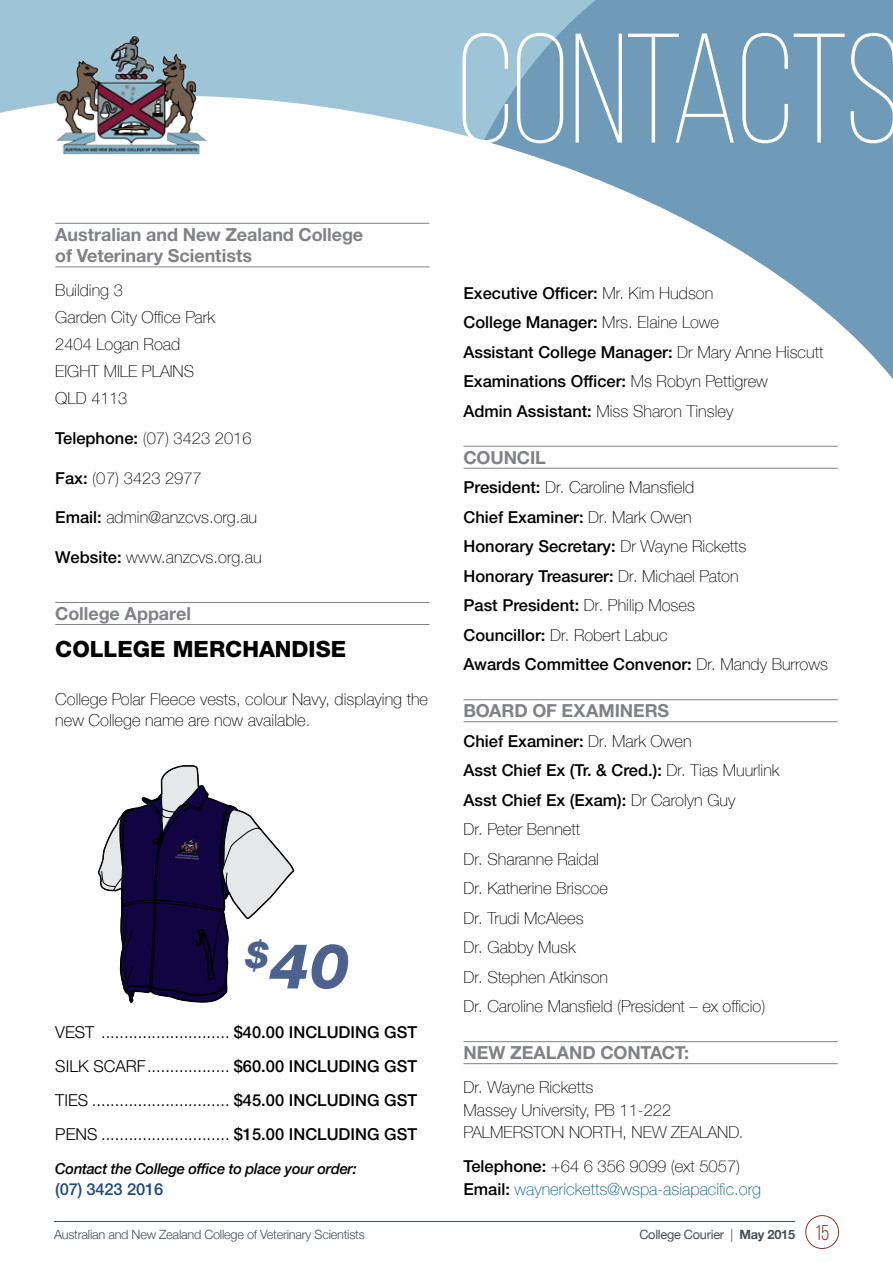
<style>
.page{position:relative;width:893px;height:1263px;background:#fff}
.page>*{position:absolute;margin:0;border:0;box-sizing:border-box;transform-origin:0 0}
.t1{font:300 155.55px "Bebas Neue";letter-spacing:-.02em;color:#fff}
.t2{font:italic 800 62.55px "Helvetica Neue";color:#4d618f}
.t3{font:800 22.5px "Helvetica Neue";color:#000}
.t4{font:700 18px/21.6px "Helvetica Neue LT Std";letter-spacing:-.005em;color:#808285}
.t5{font:100 16.5px/29.5px "Helvetica Neue";color:#000}
.t6{font:500 16.5px/29.5px "Helvetica Neue LT Std";color:#000}
.t7{font:300 16.5px/33.8px "Helvetica Neue LT Std";color:#000;text-align:justify}
.t8{font:100 16.5px/22.5px "Helvetica Neue";color:#005d87}
.t9{font:500 16.5px/29.5px "Helvetica Neue";color:#000}
.t10{font:500 16.5px "Helvetica Neue LT Std";letter-spacing:-.01em;color:#1f4a7d}
.t11{font:italic 500 15px "Helvetica Neue";letter-spacing:-.02em;color:#000}
.t12{font:300 12.75px "Helvetica Neue";letter-spacing:-.02em;color:#454f56}
.t13{font:12.75px "Helvetica Neue";letter-spacing:-.02em;color:#454f56}
.s1{font-family:"Helvetica Neue LT Std";font-weight:500}
.s2{font-weight:500}
.s3{font-family:"Helvetica Neue";font-weight:100}
.s4{font-weight:100}
.s5{font-family:"Helvetica Neue LT Std";font-weight:500;color:#000}
.s6{color:#000}
.s7{font-weight:300}
.s8{font-weight:700}
.s9{font-family:"Bebas Neue";font-size:21.45px;color:#91322a}
</style>
<div class="page">
<hr style="left:54px;top:1221px;width:741px;height:1px;background:#454f56">
<div style="left:805px;top:1215px;width:34px;height:34px;border:1px solid #91322a;border-radius:50%"></div>
<svg style="left:0;top:0;width:484px;height:141px;fill:#9ec4d7"></svg>
<svg style="left:484px;top:0;width:409px;height:468px"></svg>
<img style="left:54px;top:34px;width:153px;height:121px">
<hr style="left:55px;top:223px;width:374px;height:1px;background:#808285">
<hr style="left:55px;top:266px;width:374px;height:1px;background:#808285">
<hr style="left:55px;top:602px;width:374px;height:1px;background:#808285">
<hr style="left:55px;top:624px;width:374px;height:1px;background:#808285">
<hr style="left:463px;top:446px;width:375px;height:1px;background:#808285">
<hr style="left:463px;top:468px;width:375px;height:1px;background:#808285">
<hr style="left:463px;top:699px;width:375px;height:1px;background:#808285">
<hr style="left:463px;top:721px;width:375px;height:1px;background:#808285">
<hr style="left:463px;top:1041px;width:375px;height:1px;background:#808285">
<hr style="left:463px;top:1063px;width:375px;height:1px;background:#808285">
<svg style="left:99px;top:766px;width:195px;height:236px"></svg>
<p class="t4" style="left:55px;top:223px;width:310px">Australian and New Zealand College of Veterinary Scientists</p>
<p class="t5" style="left:55px;top:276px;width:161px;line-height:27px">Building 3<br>Garden City Office Park<br>2404 Logan Road<br>EIGHT MILE PLAINS<br>QLD 4113</p>
<p class="t5" style="left:55px;top:423px;width:198px"><span class="s1">Telephone:</span> (07) 3423 2016</p>
<p class="t5" style="left:55px;top:462px;width:148px"><span class="s1">Fax:</span> (07) 3423 2977</p>
<p class="t5" style="left:55px;top:502px;width:203px"><span class="s1">Email:</span> admin@anzcvs.org.au</p>
<p class="t5" style="left:55px;top:542px;width:208px"><span class="s1">Website:</span> www.anzcvs.org.au</p>
<p class="t4" style="left:55px;top:602px;width:137px">College Apparel</p>
<h3 class="t3" style="left:55px;top:635px;width:292px">COLLEGE MERCHANDISE</h3>
<p class="t5" style="left:55px;top:688px;width:374px;line-height:21px">College Polar Fleece vests, colour Navy, displaying the new College name are now available.</p>
<h2 class="t2" style="left:246px;top:929px;width:105px"><sup>$</sup>40</h2>
<p class="t7" style="left:55px;top:1015px;width:363px">VEST ............................ <span class="s2">$40.00 INCLUDING GST </span>SILK SCARF.................. <span class="s2">$60.00 INCLUDING GST </span>TIES .............................. <span class="s2">$45.00 INCLUDING GST </span>PENS ............................ <span class="s2">$15.00 INCLUDING GST</span></p>
<p class="t11" style="left:55px;top:1155px;width:303px">Contact the College office to place your order:</p>
<p class="t10" style="left:55px;top:1179px;width:109px">(07) 3423 2016</p>
<h1 class="t1" style="left:456px;top:6px;width:447px">CONTACTS</h1>
<p class="t6" style="left:463px;top:278px;width:361px">Executive Officer: <span class="s3">Mr. Kim Hudson<br></span>College Manager: <span class="s3">Mrs. Elaine Lowe<br></span>Assistant College Manager: <span class="s3">Dr Mary Anne Hiscutt </span>Examinations Officer: <span class="s3">Ms Robyn Pettigrew</span></p>
<p class="t5" style="left:463px;top:396px;width:271px"><span class="s1">Admin Assistant:</span> Miss Sharon Tinsley</p>
<p class="t4" style="left:463px;top:446px;width:84px">COUNCIL</p>
<p class="t5" style="left:463px;top:472px;width:232px"><span class="s1">President:</span> Dr. Caroline Mansfield</p>
<p class="t6" style="left:463px;top:502px;width:284px">Chief Examiner: <span class="s3">Dr. Mark Owen </span>Honorary Secretary: <span class="s3">Dr Wayne Ricketts </span>Honorary Treasurer: <span class="s3">Dr. Michael Paton </span>Past President: <span class="s3">Dr. Philip Moses</span></p>
<p class="t9" style="left:463px;top:619px;width:366px">Councillor: <span class="s4">Dr. Robert Labuc<br></span>Awards Committee Convenor: <span class="s4">Dr. Mandy Burrows</span></p>
<p class="t4" style="left:463px;top:699px;width:207px">BOARD OF EXAMINERS</p>
<p class="t6" style="left:463px;top:726px;width:318px">Chief Examiner: <span class="s3">Dr. Mark Owen<br></span>Asst Chief Ex (Tr. &amp; Cred.): <span class="s3">Dr. Tias Muurlink<br></span>Asst Chief Ex (Exam): <span class="s3">Dr Carolyn Guy</span></p>
<p class="t5" style="left:463px;top:814px;width:303px">Dr. Peter Bennett<br>Dr. Sharanne Raidal<br>Dr. Katherine Briscoe<br>Dr. Trudi McAlees<br>Dr. Gabby Musk<br>Dr. Stephen Atkinson<br>Dr. Caroline Mansfield (President – ex officio)</p>
<p class="t4" style="left:463px;top:1041px;width:227px">NEW ZEALAND CONTACT:</p>
<p class="t5" style="left:463px;top:1075px;width:281px;line-height:22.5px">Dr. Wayne Ricketts<br>Massey University, PB 11-222<br>PALMERSTON NORTH, NEW ZEALAND.</p>
<p class="t8" style="left:463px;top:1154px;width:299px"><span class="s5">Telephone:</span> <span class="s6">+64 6 356 9099 (ext 5057)<br></span><span class="s5">Email:</span> waynericketts@wspa-asiapacific.org</p>
<p class="t12" style="left:54px;top:1224px;width:312px">Australian and New Zealand College of Veterinary Scientists</p>
<p class="t13" style="left:639px;top:1225px;width:191px">College Courier <span class="s7">|</span> <span class="s8">May 2015</span> <span class="s9">15</span></p>
</div>
